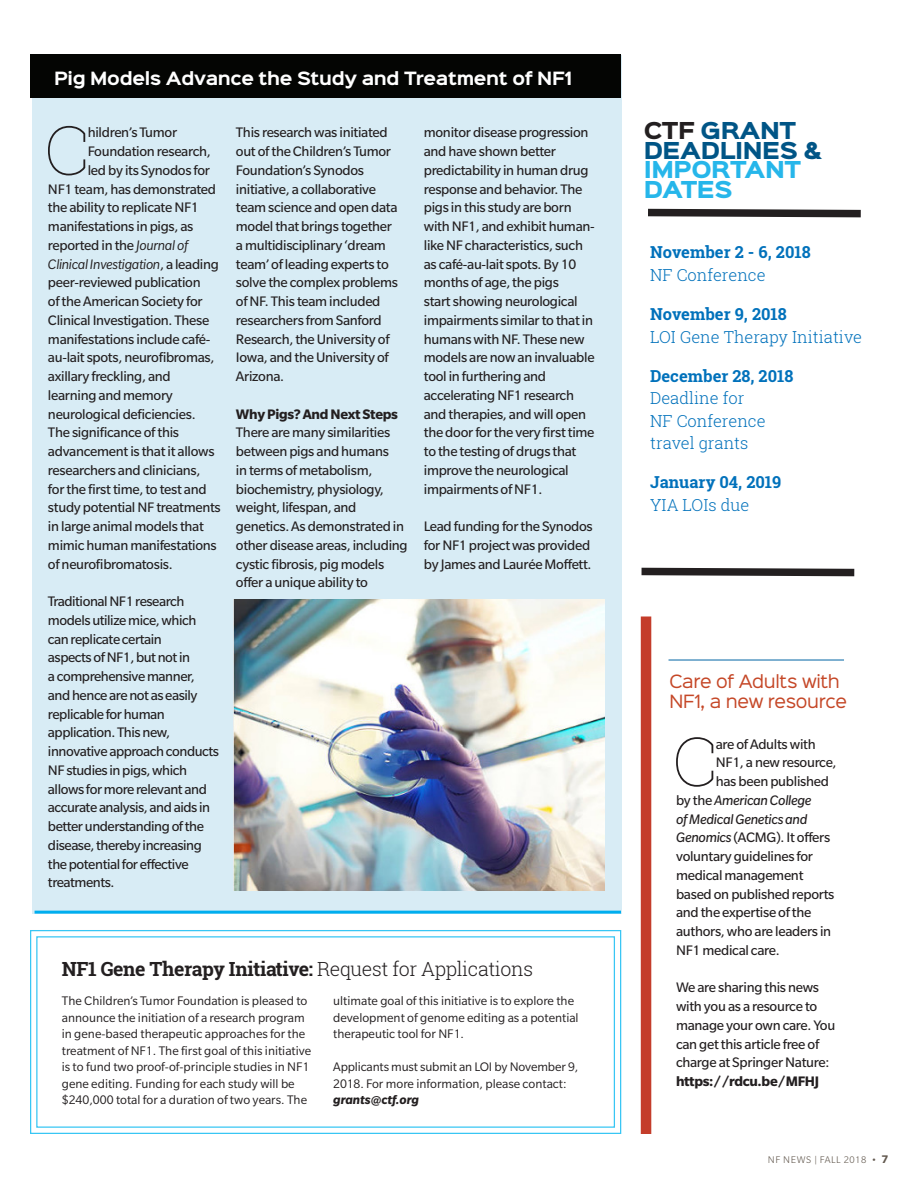
<style>
.page{position:relative;width:918px;height:1188px;background:#fff}
.page>*{position:absolute;margin:0;border:0;box-sizing:border-box;transform-origin:0 0}
.t1{font:100 67.8px "Roboto Slab";color:#231f20}
.t2{font:900 21px/19.5px "Sinkin Sans 800";letter-spacing:-.02em;color:#005586}
.t3{font:900 21px/19.5px "Sinkin Sans 800";letter-spacing:-.02em;color:#26b6ea}
.t4{font:700 19.5px "Roboto Slab";letter-spacing:-.02em;color:#231f20}
.t5{font:300 16.5px/22.5px "Roboto Slab";color:#0071bb}
.t6{font:700 16.5px "Roboto Slab";color:#0071bb}
.t7{font:700 16.5px "Sinkin Sans 700";letter-spacing:-.02em;color:#fff}
.t8{font:16.5px/19.5px "Sinkin Sans 400";letter-spacing:-.02em;color:#c54727}
.t9{font:15px/18.8px "Slate Pro";letter-spacing:-.02em;color:#231f20}
.t10{font:italic 15px "Slate Pro";letter-spacing:-.02em;color:#231f20}
.t11{font:700 15px "Slate Pro";letter-spacing:-.02em;color:#231f20}
.t12{font:italic 15px "Slate Pro";letter-spacing:-.02em;color:#231f20}
.t13{font:13.5px/16.5px "Slate Pro";color:#231f20}
.t14{font:italic 700 13.5px "Slate Pro";color:#231f20}
.t15{font:300 10.5px "Slate Pro";letter-spacing:.06em;color:#62584e}
.s1{font-style:italic}
.s2{font-style:normal}
.s3{font-weight:300}
.s4{color:#231f20}
.s5{font-weight:700;font-size:12px}
</style>
<div class="page">
<div style="left:32px;top:55px;width:590px;height:859px;background:#d8ecf5"></div>
<hr style="left:669px;top:660px;width:175px;height:1px;background:#0065a4">
<div style="left:641px;top:617px;width:10px;height:517px;background:#c43d2b"></div>
<hr style="left:35px;top:911px;width:586px;height:3px;background:#00aeef">
<svg style="left:30px;top:930px;width:592px;height:204px"></svg>
<div style="left:36px;top:936px;width:579px;height:192px;border:1px solid #38c6f4"></div>
<div style="left:30px;top:54px;width:591px;height:43px;background:#040503"></div>
<img style="left:234px;top:599px;width:371px;height:292px">
<svg style="left:648px;top:208px;width:213px;height:10px"></svg>
<svg style="left:641px;top:567px;width:214px;height:10px"></svg>
<p class="t7" style="left:54px;top:70px;width:520px">Pig Models Advance the Study and Treatment of NF1</p>
<h1 class="t1" style="left:44px;top:104px;width:47px">C</h1>
<p class="t9" style="left:88px;top:123px;width:91px">hildren’s Tumor</p>
<p class="t9" style="left:88px;top:142px;width:125px">Foundation research,</p>
<p class="t9" style="left:88px;top:161px;width:124px">led by its Synodos for</p>
<p class="t9" style="left:48px;top:179px;width:170px">NF1 team, has demonstrated</p>
<p class="t9" style="left:48px;top:198px;width:152px">the ability to replicate NF1</p>
<p class="t9" style="left:48px;top:217px;width:147px">manifestations in pigs, as</p>
<p class="t9" style="left:48px;top:236px;width:142px">reported in the <span class="s1">Journal of</span></p>
<p class="t12" style="left:48px;top:256px;width:172px">Clinical Investigation<span class="s2">, a leading</span></p>
<p class="t9" style="left:48px;top:273px;width:154px">peer-reviewed publication</p>
<p class="t9" style="left:48px;top:292px;width:156px">of the American Society for</p>
<p class="t9" style="left:48px;top:311px;width:163px">Clinical Investigation. These</p>
<p class="t9" style="left:48px;top:329px;width:164px">manifestations include café-</p>
<p class="t9" style="left:48px;top:348px;width:168px">au-lait spots, neurofibromas,</p>
<p class="t9" style="left:48px;top:367px;width:124px">axillary freckling, and</p>
<p class="t9" style="left:48px;top:386px;width:126px">learning and memory</p>
<p class="t9" style="left:48px;top:404px;width:149px">neurological deficiencies.</p>
<p class="t9" style="left:48px;top:423px;width:133px">The significance of this</p>
<p class="t9" style="left:48px;top:442px;width:168px">advancement is that it allows</p>
<p class="t9" style="left:48px;top:461px;width:154px">researchers and clinicians,</p>
<p class="t9" style="left:48px;top:479px;width:160px">for the first time, to test and</p>
<p class="t9" style="left:48px;top:498px;width:174px">study potential NF treatments</p>
<p class="t9" style="left:48px;top:517px;width:157px">in large animal models that</p>
<p class="t9" style="left:48px;top:536px;width:170px">mimic human manifestations</p>
<p class="t9" style="left:48px;top:554px;width:126px">of neurofibromatosis.</p>
<p class="t9" style="left:48px;top:592px;width:173px">Traditional NF1 research models utilize mice, which can replicate certain<br>aspects of NF1, but not in<br>a comprehensive manner, and hence are not as easily replicable for human application. This new, innovative approach conducts<br>NF studies in pigs, which allows for more relevant and accurate analysis, and aids in better understanding of the disease, thereby increasing the potential for effective treatments.</p>
<p class="t9" style="left:236px;top:123px;width:164px">This research was initiated out of the Children’s Tumor<br>Foundation’s Synodos initiative, a collaborative team science and open data model that brings together a multidisciplinary ‘dream team’ of leading experts to solve the complex problems of NF. This team included researchers from Sanford<br>Research, the University of<br>Iowa, and the University of<br>Arizona.</p>
<p class="t11" style="left:236px;top:405px;width:164px">Why Pigs? And Next Steps</p>
<p class="t9" style="left:236px;top:423px;width:173px">There are many similarities between pigs and humans<br>in terms of metabolism, biochemistry, physiology, weight, lifespan, and genetics. As demonstrated in other disease areas, including cystic fibrosis, pig models offer a unique ability to</p>
<p class="t9" style="left:424px;top:123px;width:172px">monitor disease progression and have shown better predictability in human drug response and behavior. The pigs in this study are born with NF1, and exhibit human&shy;like NF characteristics, such as café-au-lait spots. By 10 months of age, the pigs<br>start showing neurological impairments similar to that in humans with NF. These new models are now an invaluable tool in furthering and accelerating NF1 research and therapies, and will open the door for the very first time to the testing of drugs that improve the neurological impairments of NF1.</p>
<p class="t9" style="left:424px;top:517px;width:170px">Lead funding for the Synodos for NF1 project was provided by James and Laurée Moffett.</p>
<h3 class="t4" style="left:62px;top:956px;width:473px">NF1 Gene Therapy Initiative: <span class="s3">Request for Applications</span></h3>
<p class="t13" style="left:62px;top:993px;width:251px">The Children’s Tumor Foundation is pleased to announce the initiation of a research program in gene-based therapeutic approaches for the treatment of NF1. The first goal of this initiative is to fund two proof-of-principle studies in NF1 gene editing. Funding for each study will be $240,000 total for a duration of two years. The</p>
<p class="t13" style="left:333px;top:993px;width:247px">ultimate goal of this initiative is to explore the development of genome editing as a potential therapeutic tool for NF1.</p>
<p class="t13" style="left:333px;top:1059px;width:246px">Applicants must submit an LOI by November 9,<br>2018. For more information, please contact:</p>
<p class="t14" style="left:333px;top:1093px;width:87px">grants@ctf.org</p>
<h2 class="t2" style="left:644px;top:122px;width:180px"><span class="s4">CTF</span> GRANT<br>DEADLINES &amp;</h2>
<h2 class="t3" style="left:644px;top:161px;width:159px">IMPORTANT<br>DATES</h2>
<p class="t6" style="left:650px;top:241px;width:162px">November 2 - 6, 2018</p>
<p class="t5" style="left:650px;top:263px;width:117px">NF Conference</p>
<p class="t6" style="left:650px;top:303px;width:138px">November 9, 2018</p>
<p class="t5" style="left:650px;top:325px;width:214px">LOI Gene Therapy Initiative</p>
<p class="t6" style="left:650px;top:364px;width:145px">December 28, 2018</p>
<p class="t5" style="left:650px;top:386px;width:117px">Deadline for<br>NF Conference travel grants</p>
<p class="t6" style="left:650px;top:471px;width:133px">January 04, 2019</p>
<p class="t5" style="left:650px;top:493px;width:101px">YIA LOIs due</p>
<p class="t8" style="left:670px;top:670px;width:179px">Care of Adults with<br>NF1, a new resource</p>
<h1 class="t1" style="left:672px;top:715px;width:47px">C</h1>
<p class="t9" style="left:716px;top:734px;width:101px">are of Adults with</p>
<p class="t9" style="left:716px;top:753px;width:122px">NF1, a new resource,</p>
<p class="t9" style="left:716px;top:772px;width:115px">has been published</p>
<p class="t10" style="left:676px;top:792px;width:137px"><span class="s2">by the</span> American College</p>
<p class="t10" style="left:676px;top:811px;width:133px">of Medical Genetics and</p>
<p class="t9" style="left:676px;top:828px;width:156px"><span class="s1">Genomics</span> (ACMG). It offers</p>
<p class="t9" style="left:676px;top:847px;width:139px">voluntary guidelines for</p>
<p class="t9" style="left:676px;top:866px;width:129px">medical management</p>
<p class="t9" style="left:676px;top:884px;width:160px">based on published reports</p>
<p class="t9" style="left:676px;top:903px;width:137px">and the expertise of the</p>
<p class="t9" style="left:676px;top:922px;width:157px">authors, who are leaders in</p>
<p class="t9" style="left:676px;top:941px;width:105px">NF1 medical care.</p>
<p class="t9" style="left:676px;top:978px;width:161px">We are sharing this news with you as a resource to manage your own care. You can get this article free of charge at Springer Nature:</p>
<p class="t11" style="left:676px;top:1073px;width:145px">https://rdcu.be/MFHJ</p>
<p class="t15" style="left:768px;top:1154px;width:122px">NF NEWS | FALL 2018 • <span class="s5">7</span></p>
</div>
